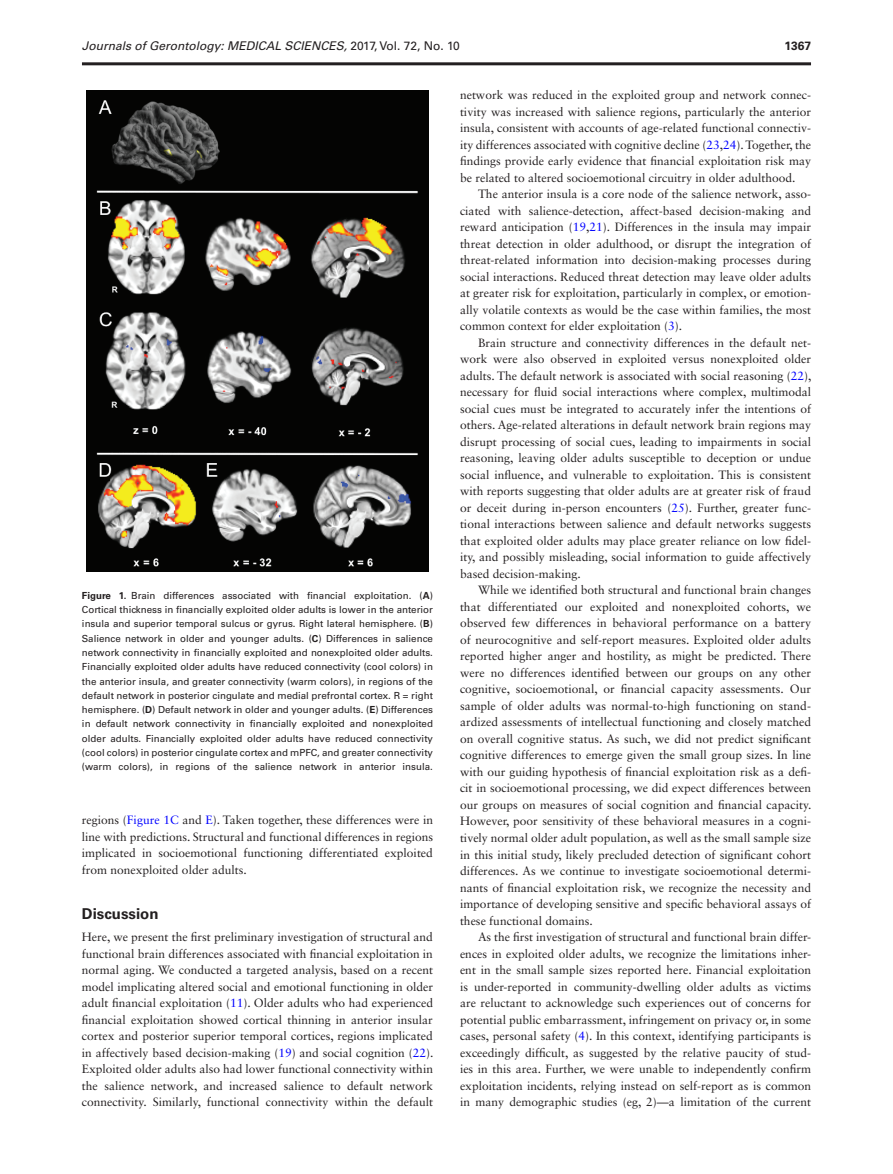
<style>
.page{position:relative;width:893px;height:1174px;background:#fff}
.page>*{position:absolute;margin:0;border:0;box-sizing:border-box;transform-origin:0 0}
.t1{font:700 15px "Univers LT Std";color:#231f20}
.t2{font:12px/16.5px "Sabon LT Std";color:#231f20;text-align:justify}
.t3{font:italic 12px "Univers LT Std";color:#231f20}
.t4{font:700 12px "Univers LT Std";color:#231f20}
.t5{font:9.75px/14.2px "Univers LT Std";color:#231f20;text-align:justify}
.s1{font-style:normal}
.s2{font-weight:700}
.s3{color:#00f}
</style>
<div class="page">
<img style="left:86px;top:90px;width:342px;height:482px">
<hr style="left:82px;top:62px;width:729px;height:3px;background:#231f20">
<p class="t3" style="left:82px;top:39px;width:379px">Journals of Gerontology: MEDICAL SCIENCES, <span class="s1">2017, Vol. 72, No. 10</span></p>
<p class="t4" style="left:784px;top:39px;width:28px">1367</p>
<p class="t5" style="left:82px;top:588px;width:353px"><span class="s2">Figure 1.</span> Brain differences associated with financial exploitation. (<span class="s2">A</span>)<br>Cortical thickness in financially exploited older adults is lower in the anterior insula and superior temporal sulcus or gyrus. Right lateral hemisphere. (<span class="s2">B</span>)<br>Salience network in older and younger adults. (<span class="s2">C</span>) Differences in salience network connectivity in financially exploited and nonexploited older adults.<br>Financially exploited older adults have reduced connectivity (cool colors) in the anterior insula, and greater connectivity (warm colors), in regions of the default network in posterior cingulate and medial prefrontal cortex. R = right hemisphere. (<span class="s2">D</span>) Default network in older and younger adults. (<span class="s2">E</span>) Differences in default network connectivity in financially exploited and nonexploited older adults. Financially exploited older adults have reduced connectivity (cool colors) in posterior cingulate cortex and mPFC, and greater connectivity (warm colors), in regions of the salience network in anterior insula.</p>
<p class="t2" style="left:82px;top:811px;width:353px">regions (<span class="s3">Figure 1C</span> and <span class="s3">E</span>). Taken together, these differences were in line with predictions. Structural and functional differences in regions implicated in socioemotional functioning differentiated exploited from nonexploited older adults.</p>
<p class="t1" style="left:82px;top:904px;width:78px">Discussion</p>
<p class="t2" style="left:82px;top:928px;width:353px">Here, we present the first preliminary investigation of structural and functional brain differences associated with financial exploitation in normal aging. We conducted a targeted analysis, based on a recent model implicating altered social and emotional functioning in older adult financial exploitation (<span class="s3">11</span>). Older adults who had experienced financial exploitation showed cortical thinning in anterior insular cortex and posterior superior temporal cortices, regions implicated in affectively based decision-making (<span class="s3">19</span>) and social cognition (<span class="s3">22</span>).<br>Exploited older adults also had lower functional connectivity within the salience network, and increased salience to default network connectivity. Similarly, functional connectivity within the default</p>
<p class="t2" style="left:460px;top:87px;width:353px">network was reduced in the exploited group and network connec&shy;tivity was increased with salience regions, particularly the anterior insula, consistent with accounts of age-related functional connectiv&shy;ity differences associated with cognitive decline (<span class="s3">23</span>,<span class="s3">24</span>). Together, the findings provide early evidence that financial exploitation risk may be related to altered socioemotional circuitry in older adulthood.</p>
<p class="t2" style="left:460px;top:186px;width:353px;text-indent:18px">The anterior insula is a core node of the salience network, asso&shy;ciated with salience-detection, affect-based decision-making and reward anticipation (<span class="s3">19</span>,<span class="s3">21</span>). Differences in the insula may impair threat detection in older adulthood, or disrupt the integration of threat-related information into decision-making processes during social interactions. Reduced threat detection may leave older adults at greater risk for exploitation, particularly in complex, or emotion&shy;ally volatile contexts as would be the case within families, the most common context for elder exploitation (<span class="s3">3</span>).</p>
<p class="t2" style="left:460px;top:334px;width:353px;text-indent:18px">Brain structure and connectivity differences in the default net&shy;work were also observed in exploited versus nonexploited older adults. The default network is associated with social reasoning (<span class="s3">22</span>), necessary for fluid social interactions where complex, multimodal social cues must be integrated to accurately infer the intentions of others. Age-related alterations in default network brain regions may disrupt processing of social cues, leading to impairments in social reasoning, leaving older adults susceptible to deception or undue social influence, and vulnerable to exploitation. This is consistent with reports suggesting that older adults are at greater risk of fraud or deceit during in-person encounters (<span class="s3">25</span>). Further, greater func&shy;tional interactions between salience and default networks suggests that exploited older adults may place greater reliance on low fidel&shy;ity, and possibly misleading, social information to guide affectively based decision-making.</p>
<p class="t2" style="left:460px;top:582px;width:353px;text-indent:18px">While we identified both structural and functional brain changes that differentiated our exploited and nonexploited cohorts, we observed few differences in behavioral performance on a battery of neurocognitive and self-report measures. Exploited older adults reported higher anger and hostility, as might be predicted. There were no differences identified between our groups on any other cognitive, socioemotional, or financial capacity assessments. Our sample of older adults was normal-to-high functioning on stand&shy;ardized assessments of intellectual functioning and closely matched on overall cognitive status. As such, we did not predict significant cognitive differences to emerge given the small group sizes. In line with our guiding hypothesis of financial exploitation risk as a defi&shy;cit in socioemotional processing, we did expect differences between our groups on measures of social cognition and financial capacity.<br>However, poor sensitivity of these behavioral measures in a cogni&shy;tively normal older adult population, as well as the small sample size in this initial study, likely precluded detection of significant cohort differences. As we continue to investigate socioemotional determi&shy;nants of financial exploitation risk, we recognize the necessity and importance of developing sensitive and specific behavioral assays of these functional domains.</p>
<p class="t2" style="left:460px;top:928px;width:353px;text-indent:18px">As the first investigation of structural and functional brain differ&shy;ences in exploited older adults, we recognize the limitations inher&shy;ent in the small sample sizes reported here. Financial exploitation is under-reported in community-dwelling older adults as victims are reluctant to acknowledge such experiences out of concerns for potential public embarrassment, infringement on privacy or, in some cases, personal safety (<span class="s3">4</span>). In this context, identifying participants is exceedingly difficult, as suggested by the relative paucity of stud&shy;ies in this area. Further, we were unable to independently confirm exploitation incidents, relying instead on self-report as is common in many demographic studies (eg, 2)—a limitation of the current</p>
</div>
